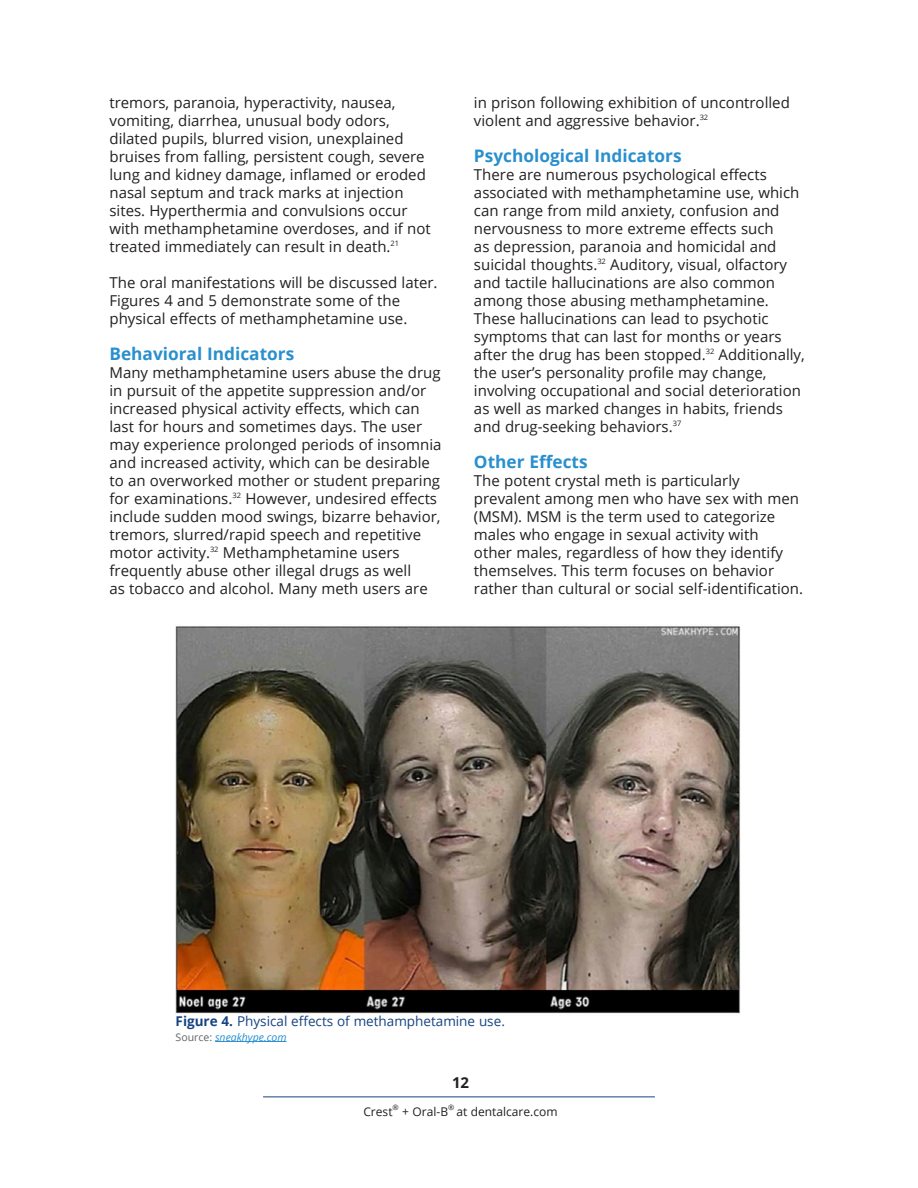
<style>
.page{position:relative;width:918px;height:1188px;background:#fff}
.page>*{position:absolute;margin:0;border:0;box-sizing:border-box;transform-origin:0 0}
.Main_Body{font:700 17.25px "Open Sans";color:#298fce}
.Main_Body-2{font:15px/18px "Open Sans";color:#231f20}
.t1{font:700 15px "Open Sans";color:#231f20}
.Figure{font:13.5px "Open Sans";color:#164481}
.t2{font:12px "Open Sans";color:#231f20}
.Figure-2{font:italic 10.5px "Open Sans";color:#298fce}
.t3{font:7.5px "Open Sans";color:#231f20}
.s1{font-weight:700}
.s2{font-style:normal;color:#636366}
</style>
<div class="page">
<hr style="left:263px;top:1096px;width:392px;height:1px;background:#164481">
<img style="left:176px;top:626px;width:565px;height:388px">
<hr style="left:215px;top:1041px;width:72px;height:1px;background:#298fce">
<p class="Main_Body-2" style="left:109px;top:93px;width:323px">tremors, paranoia, hyperactivity, nausea, vomiting, diarrhea, unusual body odors, dilated pupils, blurred vision, unexplained bruises from falling, persistent cough, severe lung and kidney damage, inflamed or eroded nasal septum and track marks at injection sites. Hyperthermia and convulsions occur with methamphetamine overdoses, and if not treated immediately can result in death.<sup>21</sup></p>
<p class="Main_Body-2" style="left:109px;top:273px;width:330px">The oral manifestations will be discussed later.<br>Figures 4 and 5 demonstrate some of the physical effects of methamphetamine use.</p>
<p class="Main_Body" style="left:109px;top:342px;width:186px">Behavioral Indicators</p>
<p class="Main_Body-2" style="left:109px;top:363px;width:334px">Many methamphetamine users abuse the drug in pursuit of the appetite suppression and/or increased physical activity effects, which can last for hours and sometimes days. The user may experience prolonged periods of insomnia and increased activity, which can be desirable to an overworked mother or student preparing for examinations.<sup>32</sup> However, undesired effects include sudden mood swings, bizarre behavior, tremors, slurred/rapid speech and repetitive motor activity.<sup>32</sup> Methamphetamine users frequently abuse other illegal drugs as well<br>as tobacco and alcohol. Many meth users are</p>
<p class="Main_Body-2" style="left:474px;top:93px;width:317px">in prison following exhibition of uncontrolled violent and aggressive behavior.<sup>32</sup></p>
<p class="Main_Body" style="left:474px;top:144px;width:209px">Psychological Indicators</p>
<p class="Main_Body-2" style="left:474px;top:165px;width:332px">There are numerous psychological effects associated with methamphetamine use, which can range from mild anxiety, confusion and nervousness to more extreme effects such<br>as depression, paranoia and homicidal and suicidal thoughts.<sup>32</sup> Auditory, visual, olfactory and tactile hallucinations are also common among those abusing methamphetamine.<br>These hallucinations can lead to psychotic symptoms that can last for months or years after the drug has been stopped.<sup>32</sup> Additionally, the user’s personality profile may change, involving occupational and social deterioration as well as marked changes in habits, friends and drug-seeking behaviors.<sup>37</sup></p>
<p class="Main_Body" style="left:474px;top:450px;width:115px">Other Effects</p>
<p class="Main_Body-2" style="left:474px;top:471px;width:331px">The potent crystal meth is particularly prevalent among men who have sex with men (MSM). MSM is the term used to categorize males who engage in sexual activity with<br>other males, regardless of how they identify themselves. This term focuses on behavior rather than cultural or social self-identification.</p>
<p class="Figure" style="left:176px;top:1012px;width:331px"><span class="s1">Figure 4.</span> Physical effects of methamphetamine use.</p>
<p class="Figure-2" style="left:176px;top:1030px;width:112px"><span class="s2">Source:</span> sneakhype.com</p>
<p class="t1" style="left:452px;top:1072px;width:19px">12</p>
<p class="t2" style="left:363px;top:1103px;width:31px">Crest</p>
<p class="t3" style="left:393px;top:1102px;width:8px">®</p>
<p class="t2" style="left:402px;top:1103px;width:47px">+ Oral-B</p>
<p class="t3" style="left:448px;top:1102px;width:8px">®</p>
<p class="t2" style="left:457px;top:1103px;width:103px">at dentalcare.com</p>
</div>
